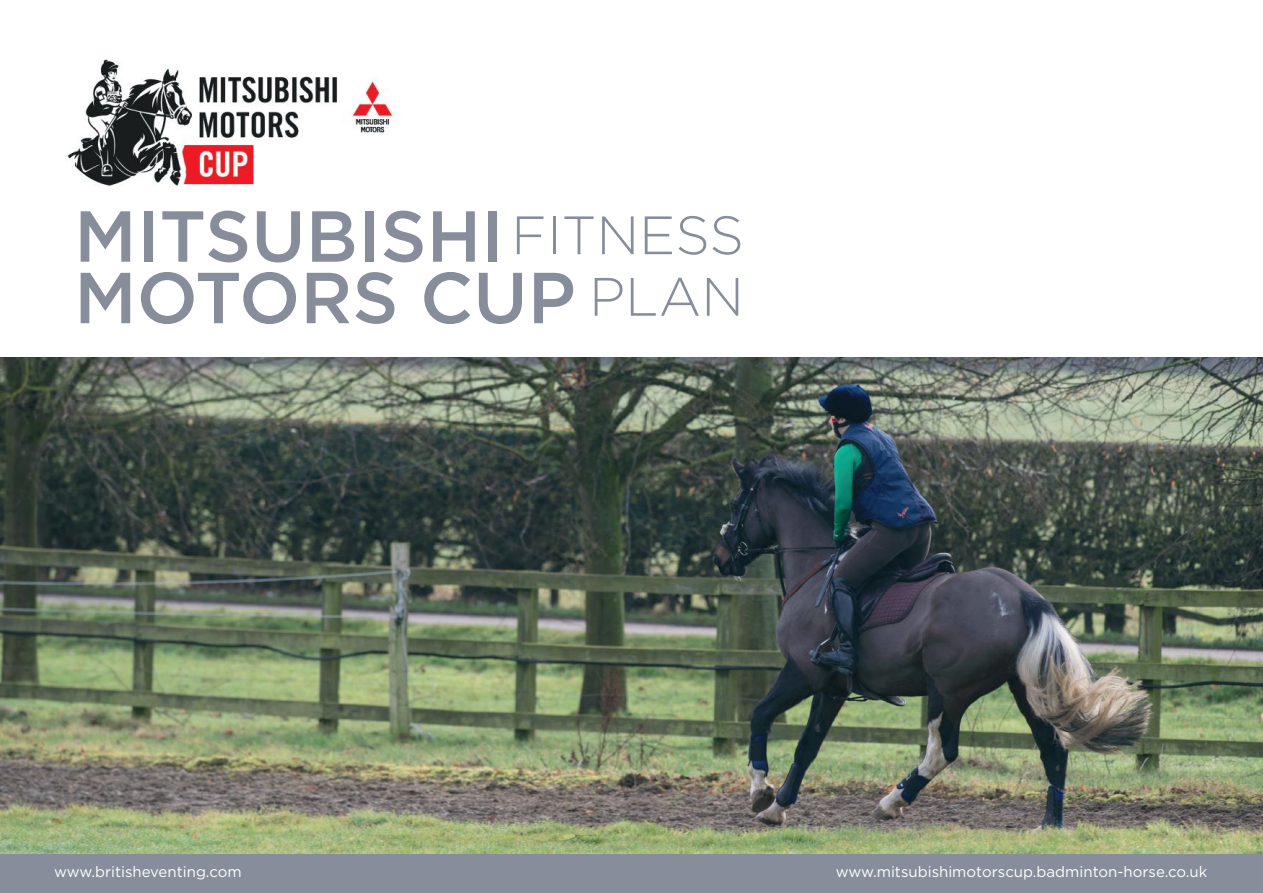
<style>
.page{position:relative;width:1263px;height:893px;background:#fff}
.page>*{position:absolute;margin:0;border:0;box-sizing:border-box;transform-origin:0 0}
.t1{font:500 72px/61.5px "Gotham";color:#878d9b}
.t2{font:300 54px/61.5px "Gotham";color:#878d9b;text-align:right}
.t3{font:15px "Gotham";color:#fff}
</style>
<div class="page">
<img style="left:66px;top:59px;width:332px;height:128px">
<div style="left:0;top:854px;width:1263px;height:39px;background:#878d9b"></div>
<img style="left:0;top:357px;width:1263px;height:497px">
<h1 class="t1" style="left:74px;top:205px;width:503px">MITSUBISHI<br>MOTORS CUP</h1>
<h2 class="t2" style="left:511px;top:203px;width:234px">FITNESS<br>PLAN</h2>
<p class="t3" style="left:54px;top:862px;width:189px">www.britisheventing.com</p>
<p class="t3" style="left:836px;top:862px;width:373px">www.mitsubishimotorscup.badminton-horse.co.uk</p>
</div>
